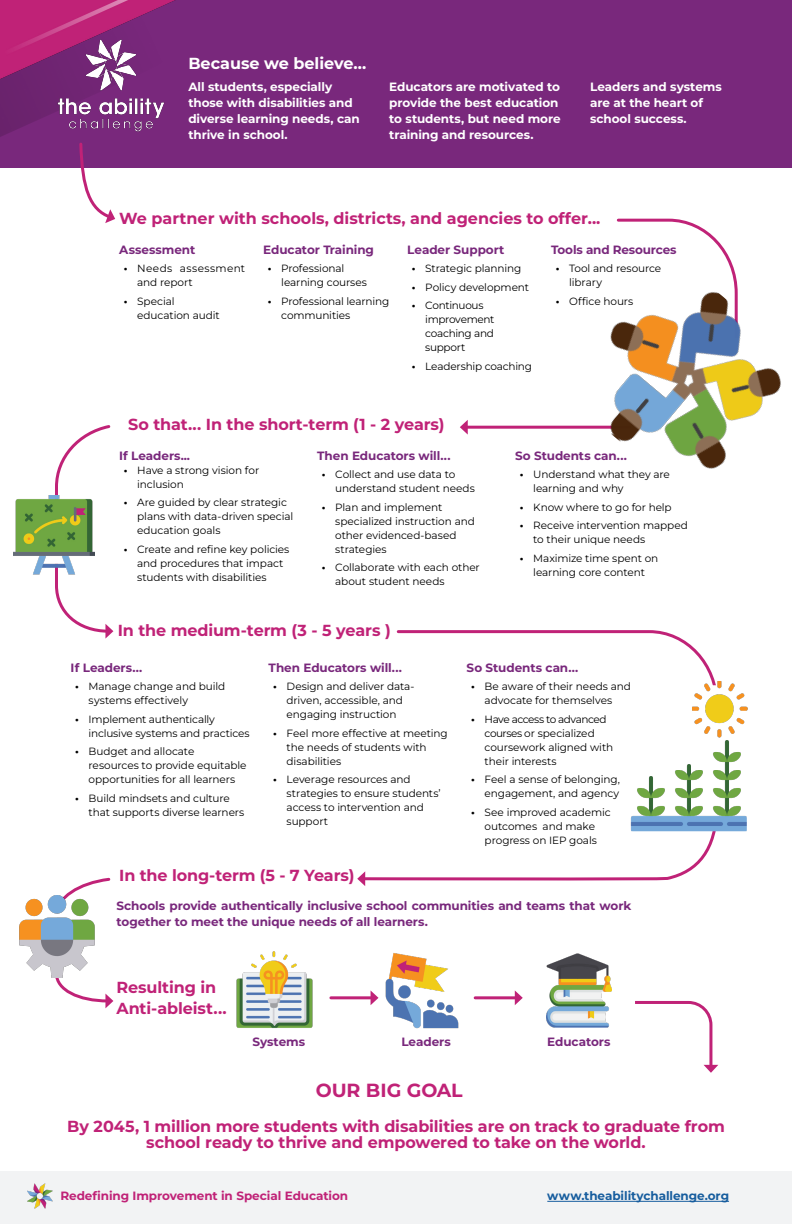
<style>
.page{position:relative;width:792px;height:1224px;background:#fff}
.page>*{position:absolute;margin:0;border:0;box-sizing:border-box;transform-origin:0 0}
.t1{font:700 19px "Montserrat";color:#c02277}
.t2{font:700 16px/16px "Montserrat";letter-spacing:-.01em;color:#c02277;text-align:center}
.t3{font:700 16px "Montserrat";color:#fff}
.t4{font:700 12px/16px "Montserrat";letter-spacing:-.005em;color:#79287c}
.t5{font:700 12px/16px "Montserrat";letter-spacing:-.005em;color:#fff}
.t6{font:700 12px "Montserrat";letter-spacing:-.005em;color:#c02277}
.t7{font:700 12px "Montserrat";letter-spacing:-.005em;color:#175d9e}
.t8{font:10.5px/14px "Montserrat";letter-spacing:-.01em;color:#000}
.t9{font:10.5px/14px "Montserrat";letter-spacing:-.03em;color:#000}
.t10{font:10.5px/14px "Montserrat";letter-spacing:.035em;color:#000}
.s1{font-weight:700}
</style>
<div class="page">
<div style="left:0;top:0;width:792px;height:167px;background:#79287c"></div>
<hr style="left:465px;top:426px;width:165px;height:3px;background:#c02277">
<svg style="left:460px;top:420px;width:8px;height:15px"></svg>
<svg style="left:365px;top:630px;width:355px;height:253px"></svg>
<svg style="left:357px;top:871px;width:8px;height:15px"></svg>
<div style="left:664px;top:685px;width:97px;height:136px;background:#fff"></div>
<img style="left:630px;top:714px;width:117px;height:117px">
<img style="left:692px;top:681px;width:59px;height:58px">
<div style="left:0;top:1171px;width:792px;height:53px;background:#f2f3f4"></div>
<img style="left:27px;top:1183px;width:26px;height:26px">
<hr style="left:547px;top:1201px;width:182px;height:1px;background:#175d9e">
<svg style="left:616px;top:218px;width:111px;height:35px"></svg>
<img style="left:236px;top:951px;width:77px;height:77px">
<img style="left:385px;top:953px;width:74px;height:76px">
<img style="left:546px;top:953px;width:65px;height:75px">
<hr style="left:331px;top:996px;width:42px;height:3px;background:#c02277">
<svg style="left:371px;top:991px;width:8px;height:14px"></svg>
<hr style="left:475px;top:996px;width:43px;height:3px;background:#c02277">
<svg style="left:515px;top:990px;width:8px;height:15px"></svg>
<img style="left:558px;top:253px;width:223px;height:216px">
<svg style="left:53px;top:425px;width:60px;height:214px"></svg>
<svg style="left:53px;top:877px;width:60px;height:131px"></svg>
<img style="left:14px;top:496px;width:80px;height:80px">
<svg style="left:89px;top:201px;width:26px;height:22px"></svg>
<div style="left:18px;top:902px;width:87px;height:58px;background:#fff"></div>
<img style="left:18px;top:896px;width:80px;height:82px">
<svg style="left:635px;top:1001px;width:83px;height:72px"></svg>
<img style="left:0;top:0;width:201px;height:201px">
<img style="left:47px;top:22px;width:128px;height:127px">
<h2 class="t3" style="left:188px;top:54px;width:179px">Because we believe...</h2>
<p class="t5" style="left:188px;top:78px;width:173px">All students, especially those with disabilities and diverse learning needs, can thrive in school.</p>
<p class="t5" style="left:389px;top:78px;width:173px">Educators are motivated to provide the best education to students, but need more training and resources.</p>
<p class="t5" style="left:590px;top:78px;width:133px">Leaders and systems are at the heart of school success.</p>
<h2 class="t2" style="left:119px;top:211px;width:483px">We partner with schools, districts, and agencies to offer...</h2>
<p class="t4" style="left:119px;top:242px;width:78px">Assessment</p>
<p class="t10" style="left:137px;top:262px;width:109px;text-indent:-14px"><span class="s1">•</span> Needs assessment and report</p>
<p class="t8" style="left:137px;top:294px;width:84px;text-indent:-14px"><span class="s1">•</span> Special education audit</p>
<p class="t4" style="left:263px;top:242px;width:112px">Educator Training</p>
<p class="t8" style="left:281px;top:262px;width:87px;text-indent:-14px"><span class="s1">•</span> Professional learning courses</p>
<p class="t8" style="left:281px;top:294px;width:109px;text-indent:-14px"><span class="s1">•</span> Professional learning communities</p>
<p class="t4" style="left:407px;top:242px;width:99px">Leader Support</p>
<p class="t8" style="left:412px;top:262px;width:111px"><span class="s1">•</span> Strategic planning</p>
<p class="t8" style="left:412px;top:280px;width:119px"><span class="s1">•</span> Policy development</p>
<p class="t9" style="left:425px;top:299px;width:71px;text-indent:-14px"><span class="s1">•</span> Continuous improvement coaching and support</p>
<p class="t8" style="left:412px;top:359px;width:122px"><span class="s1">•</span> Leadership coaching</p>
<p class="t4" style="left:551px;top:242px;width:127px">Tools and Resources</p>
<p class="t8" style="left:569px;top:262px;width:93px;text-indent:-14px"><span class="s1">•</span> Tool and resource library</p>
<p class="t8" style="left:556px;top:294px;width:79px"><span class="s1">•</span> Office hours</p>
<h2 class="t2" style="left:128px;top:417px;width:318px">So that... In the short-term (1 - 2 years)</h2>
<p class="t4" style="left:119px;top:448px;width:72px">If Leaders...</p>
<p class="t8" style="left:137px;top:463px;width:123px;text-indent:-14px"><span class="s1">•</span> Have a strong vision for inclusion</p>
<p class="t8" style="left:137px;top:496px;width:158px;text-indent:-14px"><span class="s1">•</span> Are guided by clear strategic plans with data-driven special education goals</p>
<p class="t8" style="left:137px;top:542px;width:154px;text-indent:-14px"><span class="s1">•</span> Create and refine key policies and procedures that impact students with disabilities</p>
<p class="t4" style="left:317px;top:448px;width:135px">Then Educators will...</p>
<p class="t8" style="left:335px;top:468px;width:141px;text-indent:-14px"><span class="s1">•</span> Collect and use data to understand student needs</p>
<p class="t8" style="left:335px;top:500px;width:141px;text-indent:-14px"><span class="s1">•</span> Plan and implement specialized instruction and other evidenced-based strategies</p>
<p class="t8" style="left:335px;top:561px;width:146px;text-indent:-14px"><span class="s1">•</span> Collaborate with each other about student needs</p>
<h2 class="t2" style="left:118px;top:623px;width:275px">In the medium-term (3 - 5 years )</h2>
<p class="t4" style="left:515px;top:448px;width:113px">So Students can...</p>
<p class="t8" style="left:533px;top:468px;width:138px;text-indent:-14px"><span class="s1">•</span> Understand what they are learning and why</p>
<p class="t8" style="left:520px;top:500px;width:153px"><span class="s1">•</span> Know where to go for help</p>
<p class="t8" style="left:533px;top:519px;width:156px;text-indent:-14px"><span class="s1">•</span> Receive intervention mapped to their unique needs</p>
<p class="t8" style="left:520px;top:551px;width:140px;text-align:center"><span class="s1">•</span> Maximize time spent on learning core content</p>
<p class="t4" style="left:71px;top:659px;width:73px">If Leaders...</p>
<p class="t8" style="left:89px;top:679px;width:138px;text-indent:-14px"><span class="s1">•</span> Manage change and build systems effectively</p>
<p class="t8" style="left:89px;top:712px;width:162px;text-indent:-14px"><span class="s1">•</span> Implement authentically inclusive systems and practices</p>
<p class="t8" style="left:89px;top:744px;width:159px;text-indent:-14px"><span class="s1">•</span> Budget and allocate resources to provide equitable opportunities for all learners</p>
<p class="t8" style="left:89px;top:791px;width:157px;text-indent:-14px"><span class="s1">•</span> Build mindsets and culture that supports diverse learners</p>
<p class="t4" style="left:269px;top:659px;width:135px">Then Educators will...</p>
<p class="t8" style="left:273px;top:679px;width:143px;text-align:center"><span class="s1">•</span> Design and deliver data&shy;driven, accessible, and engaging instruction</p>
<p class="t8" style="left:287px;top:726px;width:163px;text-indent:-14px"><span class="s1">•</span> Feel more effective at meeting the needs of students with disabilities</p>
<p class="t8" style="left:287px;top:772px;width:156px;text-indent:-14px"><span class="s1">•</span> Leverage resources and strategies to ensure students’ access to intervention and support</p>
<p class="t4" style="left:467px;top:659px;width:113px">So Students can...</p>
<p class="t8" style="left:471px;top:679px;width:161px;text-align:center"><span class="s1">•</span> Be aware of their needs and advocate for themselves</p>
<p class="t8" style="left:485px;top:712px;width:130px;text-indent:-14px"><span class="s1">•</span> Have access to advanced courses or specialized coursework aligned with their interests</p>
<p class="t8" style="left:471px;top:772px;width:150px;text-align:right"><span class="s1">•</span> Feel a sense of belonging, engagement, and agency</p>
<p class="t8" style="left:471px;top:805px;width:141px;text-align:center"><span class="s1">•</span> See improved academic outcomes and make progress on IEP goals</p>
<h2 class="t2" style="left:119px;top:867px;width:237px">In the long-term (5 - 7 Years)</h2>
<p class="t4" style="left:116px;top:898px;width:516px">Schools provide authentically inclusive school communities and teams that work together to meet the unique needs of all learners.</p>
<h2 class="t2" style="left:116px;top:977px;width:112px;line-height:20.5px;text-align:left">Resulting in<br>Anti-ableist...</h2>
<p class="t4" style="left:253px;top:1034px;width:54px">Systems</p>
<p class="t4" style="left:401px;top:1034px;width:51px">Leaders</p>
<p class="t4" style="left:547px;top:1034px;width:65px">Educators</p>
<h1 class="t1" style="left:316px;top:1079px;width:149px">OUR BIG GOAL</h1>
<h2 class="t2" style="left:67px;top:1118px;width:659px">By 2045, 1 million more students with disabilities are on track to graduate from school ready to thrive and empowered to take on the world.</h2>
<p class="t6" style="left:60px;top:1189px;width:289px">Redefining Improvement in Special Education</p>
<p class="t7" style="left:547px;top:1189px;width:183px">www.theabilitychallenge.org</p>
</div>
